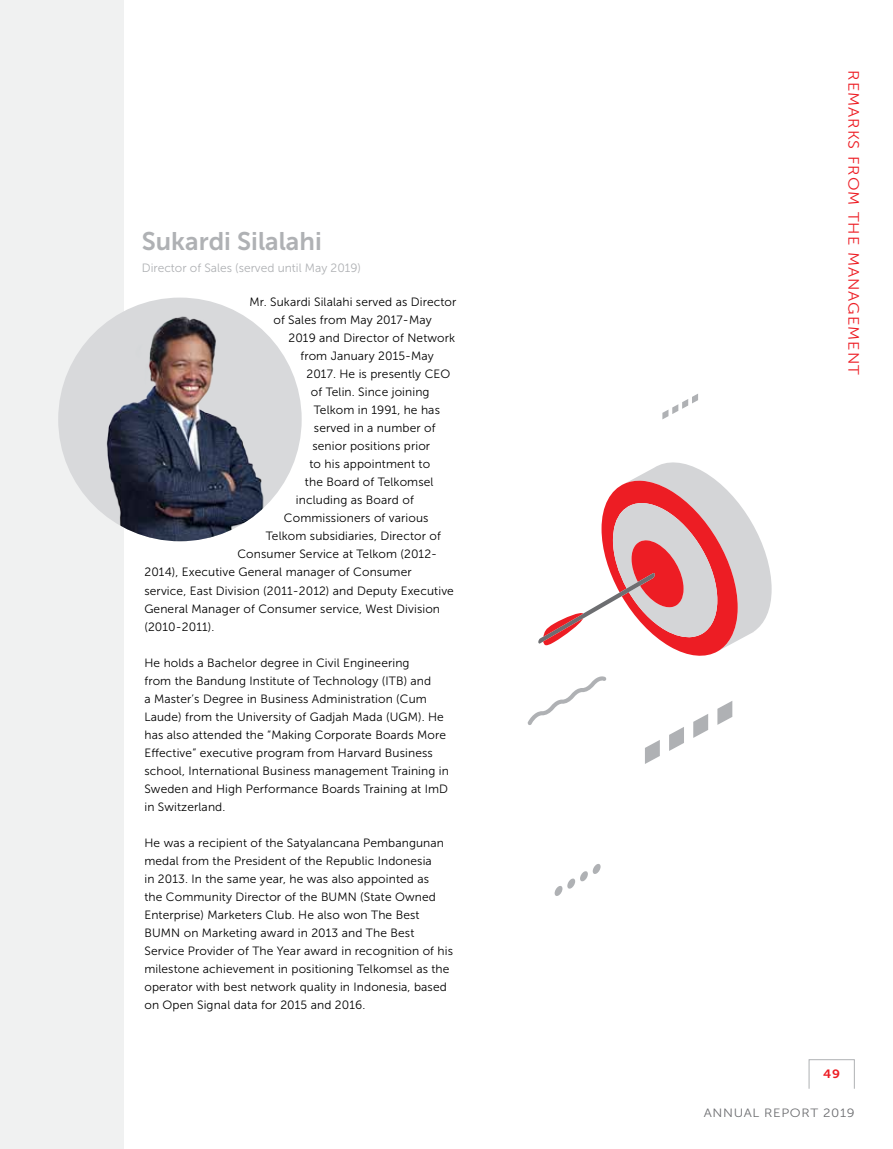
<style>
.page{position:relative;width:893px;height:1149px;background:#fff}
.page>*{position:absolute;margin:0;border:0;box-sizing:border-box;transform-origin:0 0}
.t1{font:25.35px "Museo Sans 700";color:#afb1b4}
.t2{font:15px "Museo Sans 300";letter-spacing:.06em;color:#ed1d24;scale:1.1 1}
.t3{font:12px/18px "Museo Sans 300";letter-spacing:.01em;color:#000}
.t4{font:12px "Museo Sans 300";color:#afb1b4}
.t5{font:12px "Museo Sans 300";letter-spacing:.05em;color:#6d6e71;scale:1.1 1}
.t6{font:12px "Museo Sans 700";color:#ed1d24;scale:1.1 1}
</style>
<div class="page">
<div style="left:0;top:0;width:123px;height:1148px;background:#f0f1f1"></div>
<div style="left:809px;top:1058px;width:46px;height:30px;border:1px solid #afb1b4"></div>
<img style="left:58px;top:297px;width:244px;height:244px;border-radius:122px">
<svg style="left:555px;top:864px;width:46px;height:32px"></svg>
<svg style="left:527px;top:676px;width:79px;height:48px"></svg>
<svg style="left:645px;top:740px;width:15px;height:23px"></svg>
<svg style="left:669px;top:727px;width:15px;height:23px"></svg>
<svg style="left:693px;top:714px;width:15px;height:23px"></svg>
<svg style="left:717px;top:701px;width:15px;height:23px"></svg>
<svg style="left:662px;top:394px;width:36px;height:25px"></svg>
<svg style="left:538px;top:462px;width:234px;height:194px"></svg>
<h1 class="t1" style="left:142px;top:227px;width:181px">Sukardi Silalahi</h1>
<p class="t4" style="left:142px;top:262px;width:221px">Director of Sales (served until May 2019)</p>
<p class="t3" style="left:249px;top:293px;width:208px;text-align:center">M r. Sukardi Silalahi served as Director of Sales from May 2017-May</p>
<p class="t3" style="left:288px;top:329px;width:168px">2019 and Director of N etwork</p>
<p class="t3" style="left:300px;top:347px;width:135px">from January 2015-May</p>
<p class="t3" style="left:306px;top:365px;width:136px">2017. He is presently CEO</p>
<p class="t3" style="left:311px;top:383px;width:120px">of Telin. Since joining</p>
<p class="t3" style="left:314px;top:401px;width:128px">Telkom in 1991, he has</p>
<p class="t3" style="left:314px;top:419px;width:123px">served in a number of</p>
<p class="t3" style="left:312px;top:437px;width:119px">senior positions prior</p>
<p class="t3" style="left:309px;top:455px;width:122px">to his appointment to</p>
<p class="t3" style="left:305px;top:473px;width:130px">the Board of Telkomsel</p>
<p class="t3" style="left:296px;top:491px;width:119px">including as Board of</p>
<p class="t3" style="left:284px;top:509px;width:146px">Commissioners of various</p>
<p class="t3" style="left:266px;top:527px;width:176px">Telkom subsidiaries, Director of</p>
<p class="t3" style="left:237px;top:545px;width:201px">Consumer Service at Telkom (2012-</p>
<p class="t3" style="left:144px;top:563px;width:269px">2014), Executive General manager of Consumer</p>
<p class="t3" style="left:144px;top:581px;width:311px">service, East Division (2011-2012) and Deputy Executive</p>
<p class="t3" style="left:144px;top:599px;width:297px">General Manager of Consumer service, West Division</p>
<p class="t3" style="left:144px;top:617px;width:71px">(2010-2011).</p>
<p class="t3" style="left:144px;top:653px;width:306px">He holds a Bachelor degree in Civil Engineering<br>from the Bandung I nstitute of Technology (ITB) and<br>a Master’s Degree in Business Administration (Cum Laude) from the U niversity of Gadjah Mada (UGM). He has also attended the “Making Corporate Boards More Effective” executive program from Harvard Business school, I nternational Business management Training in Sweden and High Performance Boards Training at I mD in Switzerland.</p>
<p class="t3" style="left:144px;top:833px;width:301px">He was a recipient of the Satyalancana Pembangunan medal from the President of the Republic I ndonesia in 2013. I n the same year, he was also appointed as the Community Director of the BUMN</p>
<p class="t3" style="left:144px;top:887px;width:293px;text-indent:216px">(State Owned<br>E nterprise) Marketers Club. He also won The Best<br>BUMN</p>
<p class="t3" style="left:144px;top:923px;width:310px;text-indent:39px">on Marketing award in 2013 and The Best Service Provider of The Year award in recognition of his milestone achievement in positioning Telkomsel as the operator with best network quality in I ndonesia, based on Open Signal data for 2015 and 2016.</p>
<p class="t2" style="left:862px;top:70px;width:278px;rotate:90deg">Remarks from the Management</p>
<p class="t6" style="left:823px;top:1067px;width:17px">49</p>
<p class="t5" style="left:704px;top:1106px;width:139px">ANNUAL REPORT 2019</p>
</div>
